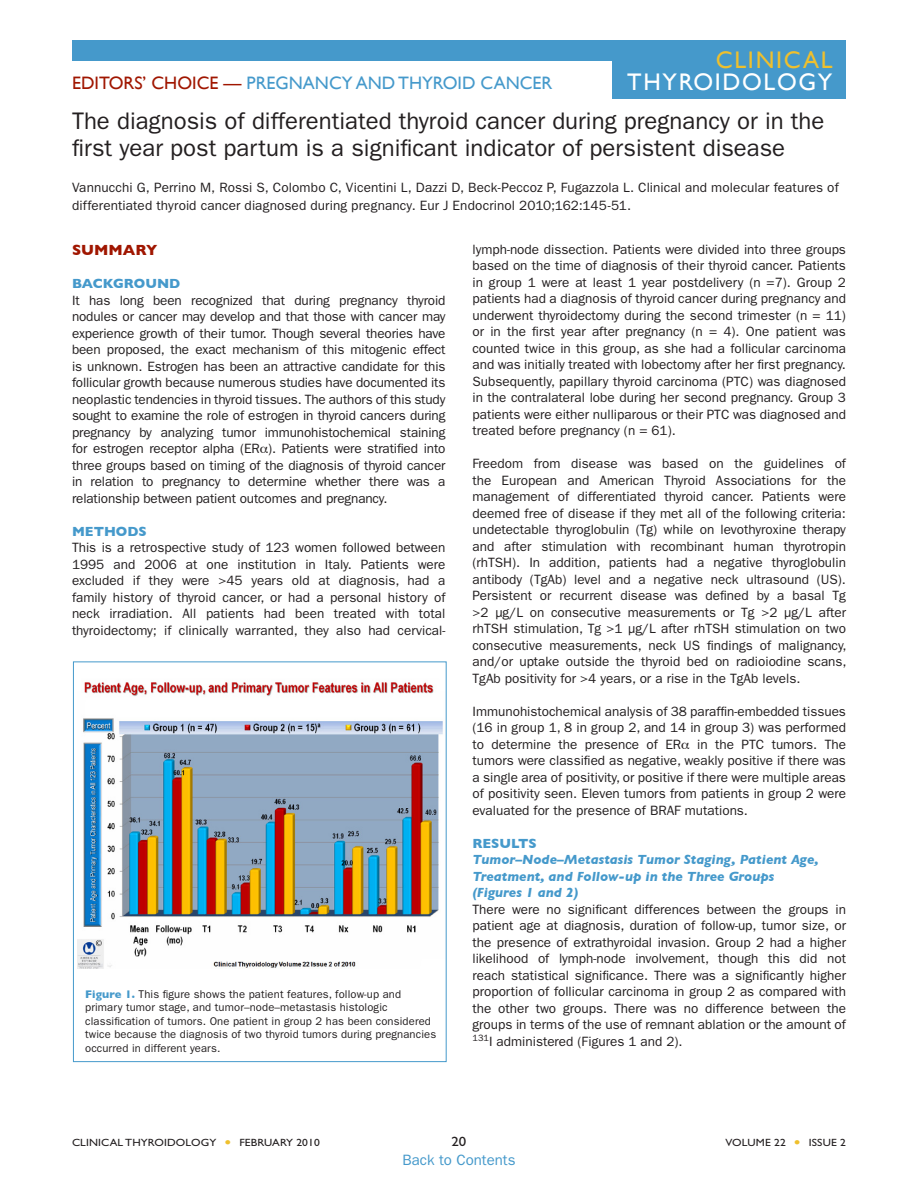
<style>
.page{position:relative;width:918px;height:1188px;background:#fff}
.page>*{position:absolute;margin:0;border:0;box-sizing:border-box;transform-origin:0 0}
.t1{font:24px/27px "ITC Franklin Gothic Std";color:#231f20}
.t2{font:24px/22.5px "Gill Sans";letter-spacing:.07em;color:#fff;text-align:right}
.Topic_Header{font:18px "Gill Sans";color:#4599cb}
.t3{font:15px "ITC Franklin Gothic Std";color:#4599cb}
.summary{font:700 15px "Gill Sans";color:#a01600}
.body_summary{font:13.5px/16.5px "ITC Franklin Gothic Std";color:#231f20;text-align:justify}
.Full_reference{font:13.5px/18px "ITC Franklin Gothic Std";letter-spacing:.01em;color:#231f20}
.Body_Head_3{font:italic 700 13.5px/16.5px "Gill Sans";color:#4599cb}
.Body_Head_2{font:700 13.5px "Gill Sans";color:#4599cb}
.t4{font:13.5px "Gill Sans Std";color:#231f20;scale:1.1 1}
.figure_note{font:11.25px/13.5px "ITC Franklin Gothic Std";letter-spacing:.01em;color:#231f20}
.t5{font:10.5px "Gill Sans Std";letter-spacing:.01em;color:#231f20;scale:1.1 1}
.s1{color:#efc02d}
.s2{color:#a01600}
.s3{font-family:"Gill Sans";font-weight:700;color:#4599cb}
</style>
<div class="page">
<img style="left:77px;top:682px;width:366px;height:287px">
<div style="left:72px;top:40px;width:774px;height:20px;background:#4599cb"></div>
<div style="left:612px;top:50px;width:234px;height:49px;background:#4599cb"></div>
<div style="left:73px;top:662px;width:374px;height:400px;border:1px solid #4599cb"></div>
<p class="t2" style="left:627px;top:48px;width:207px"><span class="s1">CLINICAL<br></span>THYROIDOLOGY</p>
<p class="Topic_Header" style="left:72px;top:72px;width:482px"><span class="s2">EDITORS’ CHOICE —</span> PREGNANCY AND THYROID CANCER</p>
<p class="t1" style="left:72px;top:108px;width:754px">The diagnosis of differentiated thyroid cancer during pregnancy or in the first year post partum is a significant indicator of persistent disease</p>
<p class="Full_reference" style="left:72px;top:179px;width:768px">Vannucchi G, Perrino M, Rossi S, Colombo C, Vicentini L, Dazzi D, Beck-Peccoz P, Fugazzola L. Clinical and molecular features of differentiated thyroid cancer diagnosed during pregnancy. Eur J Endocrinol 2010;162:145-51.</p>
<p class="summary" style="left:72px;top:241px;width:87px">SUMMARY</p>
<p class="Body_Head_2" style="left:72px;top:276px;width:110px">BACKGROUND</p>
<p class="body_summary" style="left:72px;top:292px;width:375px">It has long been recognized that during pregnancy thyroid nodules or cancer may develop and that those with cancer may experience growth of their tumor. Though several theories have been proposed, the exact mechanism of this mitogenic effect is unknown. Estrogen has been an attractive candidate for this follicular growth because numerous studies have documented its neoplastic tendencies in thyroid tissues. The authors of this study sought to examine the role of estrogen in thyroid cancers during pregnancy by analyzing tumor immunohistochemical staining for estrogen receptor alpha (ER ). Patients were stratified into three groups based on timing of the diagnosis of thyroid cancer in relation to pregnancy to determine whether there was a relationship between patient outcomes and pregnancy.</p>
<p class="Body_Head_2" style="left:72px;top:523px;width:76px">METHODS</p>
<p class="body_summary" style="left:72px;top:539px;width:375px">This is a retrospective study of 123 women followed between 1995 and 2006 at one institution in Italy. Patients were excluded if they were &gt;45 years old at diagnosis, had a family history of thyroid cancer, or had a personal history of neck irradiation. All patients had been treated with total thyroidectomy; if clinically warranted, they also had cervical-</p>
<p class="body_summary" style="left:472px;top:241px;width:375px;text-align:left">lymph-node dissection. Patients were divided into three groups based on the time of diagnosis of their thyroid cancer. Patients in group 1 were at least 1 year postdelivery (n =7). Group 2 patients had a diagnosis of thyroid cancer during pregnancy and underwent thyroidectomy during the second trimester (n = 11) or in the first year after pregnancy (n = 4). One patient was counted twice in this group, as she had a follicular carcinoma and was initially treated with lobectomy after her first pregnancy.<br>Subsequently, papillary thyroid carcinoma (PTC) was diagnosed in the contralateral lobe during her second pregnancy. Group 3 patients were either nulliparous or their PTC was diagnosed and treated before pregnancy (n = 61).</p>
<p class="body_summary" style="left:472px;top:456px;width:376px;text-align:left">Freedom from disease was based on the guidelines of the European and American Thyroid Associations for the management of differentiated thyroid cancer. Patients were deemed free of disease if they met all of the following criteria: undetectable thyroglobulin (Tg) while on levothyroxine therapy and after stimulation with recombinant human thyrotropin (rhTSH). In addition, patients had a negative thyroglobulin antibody (TgAb) level and a negative neck ultrasound (US).<br>Persistent or recurrent disease was defined by a basal Tg &gt;2 µg/L on consecutive measurements or Tg &gt;2 µg/L after rhTSH stimulation, Tg &gt;1 µg/L after rhTSH stimulation on two consecutive measurements, neck US findings of malignancy, and/or uptake outside the thyroid bed on radioiodine scans, TgAb positivity for &gt;4 years, or a rise in the TgAb levels.</p>
<p class="body_summary" style="left:472px;top:703px;width:375px">Immunohistochemical analysis of 38 paraffin-embedded tissues (16 in group 1, 8 in group 2, and 14 in group 3) was performed to determine the presence of ER in the PTC tumors. The tumors were classified as negative, weakly positive if there was a single area of positivity, or positive if there were multiple areas of positivity seen. Eleven tumors from patients in group 2 were evaluated for the presence of BRAF mutations.</p>
<p class="Body_Head_2" style="left:472px;top:836px;width:66px">RESULTS</p>
<p class="Body_Head_3" style="left:472px;top:852px;width:348px">Tumor–Node–Metastasis Tumor Staging, Patient Age,<br>Treatment, and Follow-up in the Three Groups (Figures 1 and 2)</p>
<p class="body_summary" style="left:472px;top:901px;width:375px">There were no significant differences between the groups in patient age at diagnosis, duration of follow-up, tumor size, or the presence of extrathyroidal invasion. Group 2 had a higher likelihood of lymph-node involvement, though this did not reach statistical significance. There was a significantly higher proportion of follicular carcinoma in group 2 as compared with the other two groups. There was no difference between the groups in terms of the use of remnant ablation or the amount of <sup>131</sup>I administered (Figures 1 and 2).</p>
<p class="figure_note" style="left:85px;top:987px;width:353px"><span class="s3">Figure 1.</span> This figure shows the patient features, follow-up and primary tumor stage, and tumor–node–metastasis histologic classification of tumors. One patient in group 2 has been considered twice because the diagnosis of two thyroid tumors during pregnancies occurred in different years.</p>
<p class="t5" style="left:72px;top:1137px;width:227px">CLINICAL THYROIDOLOGY <span class="s1">●</span> FEBRUARY 2010</p>
<p class="t4" style="left:451px;top:1134px;width:15px">20</p>
<p class="t5" style="left:726px;top:1137px;width:111px">VOLUME 22 <span class="s1">●</span> ISSUE 2</p>
<p class="t3" style="left:402px;top:1151px;width:115px">Back to Contents</p>
</div>
